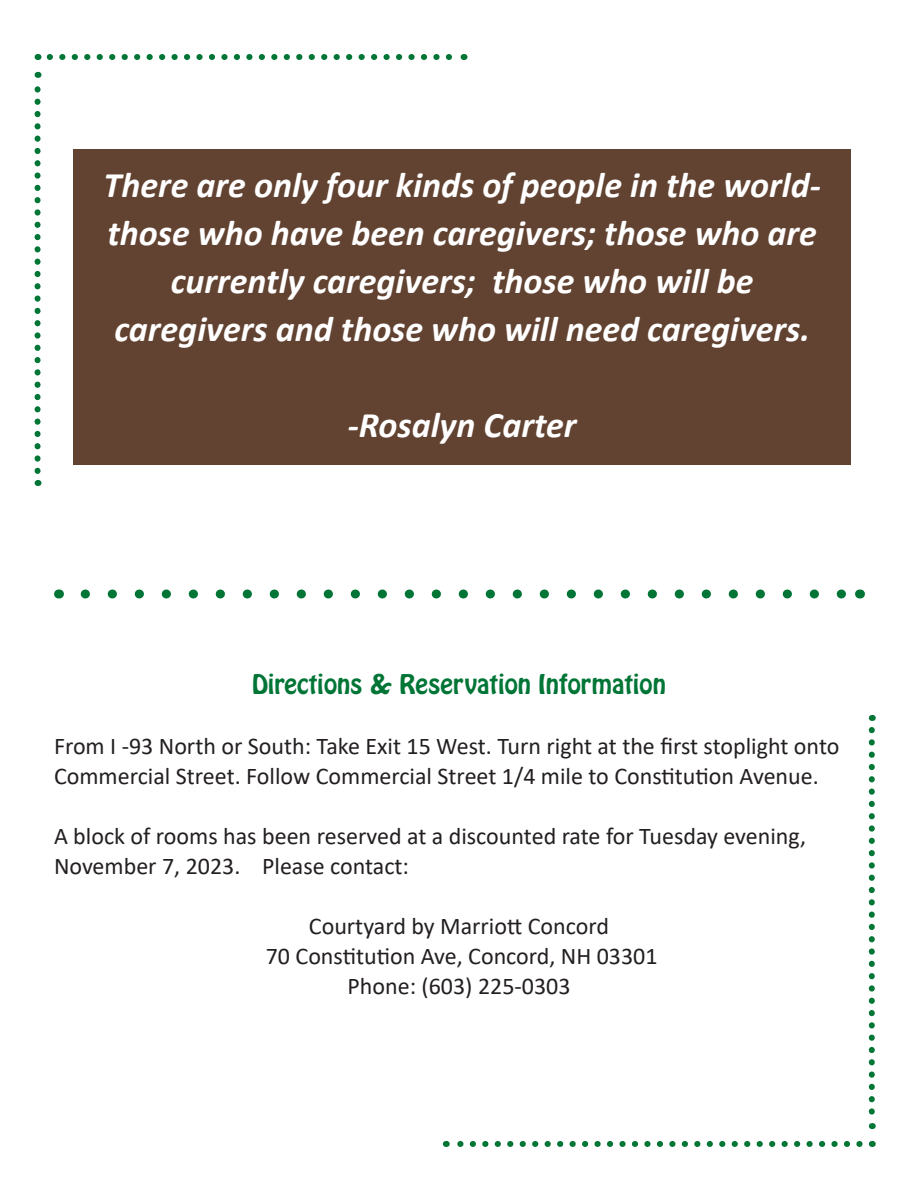
<style>
.page{position:relative;width:918px;height:1188px;background:#fff}
.page>*{position:absolute;margin:0;border:0;box-sizing:border-box;transform-origin:0 0}
.t1{font:italic 700 36px/48px "Calibri";color:#fff;text-align:center}
.t2{font:24px/30px "Calibri";color:#231f20}
.t3{font:24px "Hobo Std";color:#007536}
</style>
<div class="page">
<div style="left:73px;top:149px;width:778px;height:315px;background:#624332"></div>
<svg style="left:85px;top:590px;width:761px;height:8px"></svg>
<svg style="left:50px;top:54px;width:402px;height:6px"></svg>
<svg style="left:35px;top:72px;width:6px;height:399px"></svg>
<svg style="left:446px;top:1141px;width:414px;height:6px"></svg>
<svg style="left:869px;top:730px;width:6px;height:399px"></svg>
<p class="t1" style="left:104px;top:160px;width:719px">There are only four kinds of people in the world-</p>
<p class="t1" style="left:107px;top:208px;width:711px">those who have been caregivers; those who are currently caregivers; those who will be</p>
<p class="t1" style="left:114px;top:304px;width:697px">caregivers and those who will need caregivers.</p>
<p class="t1" style="left:348px;top:400px;width:230px">-Rosalyn Carter</p>
<p class="t3" style="left:252px;top:667px;width:415px">Directions &amp; Reservation Information</p>
<p class="t2" style="left:54px;top:730px;width:787px">From I -93 North or South: Take Exit 15 West. Turn right at the first stoplight onto<br>Commercial Street. Follow Commercial Street 1/4 mile to Constitution Avenue.</p>
<p class="t2" style="left:54px;top:820px;width:754px">A block of rooms has been reserved at a discounted rate for Tuesday evening,<br>November 7, 2023. Please contact:</p>
<p class="t2" style="left:309px;top:910px;width:302px">Courtyard by Marriott Concord</p>
<p class="t2" style="left:266px;top:940px;width:393px">70 Constitution Ave, Concord, NH 03301</p>
<p class="t2" style="left:347px;top:970px;width:225px">Phone: (603) 225-0303</p>
</div>
